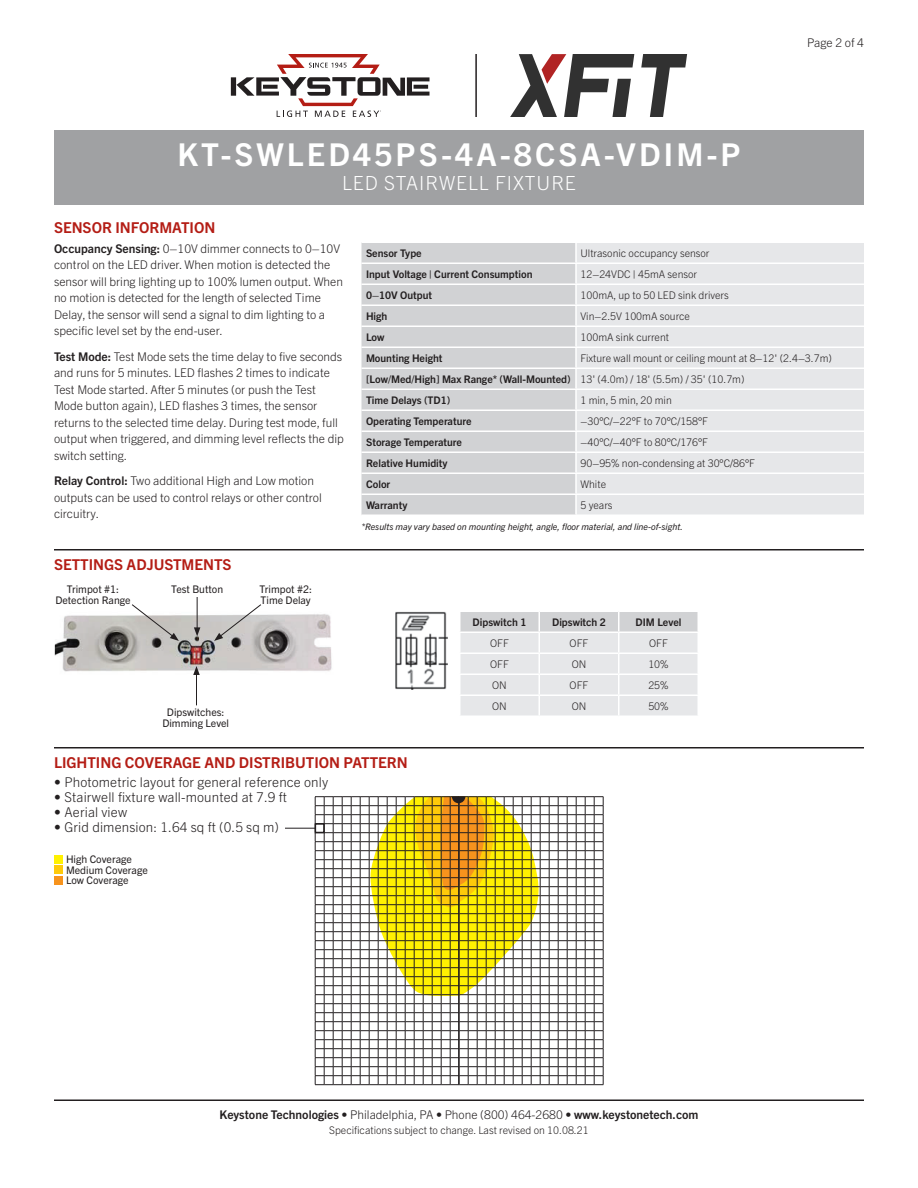
<style>
.page{position:relative;width:918px;height:1188px;background:#fff}
.page>*{position:absolute;margin:0;border:0;box-sizing:border-box;transform-origin:0 0}
.t1{font:700 31.5px "Trade Gothic Next LT Pro";letter-spacing:.1em;color:#fff}
.SubTitle{font:300 19.5px "Trade Gothic Next LT Pro";letter-spacing:.05em;color:#fff}
.Heading_01{font:700 15px "Trade Gothic Next LT Pro";color:#b41d15}
.t2{font:300 13.5px "Trade Gothic Next LT Pro";letter-spacing:.01em;color:#231f20}
.Heading_01-2{font:300 12px/16.5px "Trade Gothic Next LT Pro";color:#231f20}
.t3{font:700 12px "Trade Gothic Next LT Pro";color:#231f20}
.Page{font:300 12px "Trade Gothic Next LT Pro";color:#231f20}
.Rev{font:300 10.5px "Trade Gothic Next LT Pro";color:#231f20}
.Table_Header{font:700 10.5px "Trade Gothic Next LT Pro";color:#231f20}
.Art_Callout{font:10.5px "Trade Gothic Next LT Pro";color:#231f20}
.Art_Callout_Left{font:10.5px "Trade Gothic Next LT Pro";color:#231f20}
.Table_Text{font:300 10.5px "Trade Gothic Next LT Pro";color:#231f20}
.Table_Footnote{font:italic 9px "Trade Gothic Next LT Pro";color:#231f20}
.s1{font-weight:700}
.s2{font-weight:300}
</style>
<div class="page">
<hr style="left:54px;top:1100px;width:810px;height:1px;background:#231f20">
<div style="left:362px;top:243px;width:213px;height:271px;background:#d1d2d4"></div>
<div style="left:577px;top:243px;width:287px;height:271px;background:#e6e7e9"></div>
<hr style="left:362px;top:262px;width:214px;height:2px;background:#fff">
<hr style="left:362px;top:284px;width:214px;height:1px;background:#fff">
<hr style="left:362px;top:304px;width:214px;height:2px;background:#fff">
<hr style="left:362px;top:326px;width:214px;height:1px;background:#fff">
<hr style="left:362px;top:346px;width:214px;height:2px;background:#fff">
<hr style="left:362px;top:368px;width:214px;height:1px;background:#fff">
<hr style="left:362px;top:388px;width:214px;height:2px;background:#fff">
<hr style="left:362px;top:410px;width:214px;height:1px;background:#fff">
<hr style="left:362px;top:430px;width:214px;height:2px;background:#fff">
<hr style="left:362px;top:452px;width:214px;height:1px;background:#fff">
<hr style="left:362px;top:472px;width:214px;height:2px;background:#fff">
<hr style="left:362px;top:494px;width:214px;height:1px;background:#fff">
<svg style="left:575px;top:243px;width:1px;height:19px"></svg>
<svg style="left:575px;top:285px;width:1px;height:19px"></svg>
<svg style="left:575px;top:327px;width:1px;height:19px"></svg>
<svg style="left:575px;top:369px;width:1px;height:19px"></svg>
<svg style="left:575px;top:411px;width:1px;height:19px"></svg>
<svg style="left:575px;top:453px;width:1px;height:19px"></svg>
<svg style="left:575px;top:495px;width:1px;height:19px"></svg>
<hr style="left:576px;top:262px;width:288px;height:2px;background:#fff">
<hr style="left:576px;top:284px;width:288px;height:1px;background:#fff">
<hr style="left:576px;top:304px;width:288px;height:2px;background:#fff">
<hr style="left:576px;top:326px;width:288px;height:1px;background:#fff">
<hr style="left:576px;top:346px;width:288px;height:2px;background:#fff">
<hr style="left:576px;top:368px;width:288px;height:1px;background:#fff">
<hr style="left:576px;top:388px;width:288px;height:2px;background:#fff">
<hr style="left:576px;top:410px;width:288px;height:1px;background:#fff">
<hr style="left:576px;top:430px;width:288px;height:2px;background:#fff">
<hr style="left:576px;top:452px;width:288px;height:1px;background:#fff">
<hr style="left:576px;top:472px;width:288px;height:2px;background:#fff">
<hr style="left:576px;top:494px;width:288px;height:1px;background:#fff">
<hr style="left:54px;top:549px;width:810px;height:1px;background:#231f20">
<hr style="left:54px;top:747px;width:810px;height:1px;background:#231f20">
<img style="left:395px;top:611px;width:53px;height:79px">
<svg style="left:460px;top:612px;width:238px;height:104px;background:#e4e4e6"></svg>
<div style="left:54px;top:130px;width:810px;height:75px;background:#a0a1a3"></div>
<hr style="left:475px;top:54px;width:2px;height:63px;background:#231f20">
<svg style="left:510px;top:54px;width:177px;height:63px"></svg>
<svg style="left:231px;top:54px;width:199px;height:63px"></svg>
<img style="left:55px;top:612px;width:277px;height:60px">
<svg style="left:132px;top:604px;width:47px;height:37px"></svg>
<svg style="left:214px;top:604px;width:47px;height:37px"></svg>
<hr style="left:197px;top:597px;width:1px;height:33px;background:#231f20">
<svg style="left:193px;top:627px;width:7px;height:15px"></svg>
<hr style="left:196px;top:673px;width:1px;height:32px;background:#231f20">
<svg style="left:193px;top:666px;width:7px;height:9px"></svg>
<div style="left:54px;top:855px;width:9px;height:9px;background:#fff101"></div>
<div style="left:54px;top:876px;width:9px;height:9px;background:#f7931d"></div>
<div style="left:54px;top:866px;width:9px;height:8px;background:#feca0a"></div>
<svg style="left:315px;top:796px;width:289px;height:289px"></svg>
<div style="left:315px;top:823px;width:10px;height:10px;border:2px solid #231f20"></div>
<hr style="left:285px;top:828px;width:30px;height:1px;background:#231f20">
<p class="t1" style="left:178px;top:133px;width:564px">KT-SWLED45PS-4A-8CSA-VDIM-P</p>
<p class="SubTitle" style="left:342px;top:169px;width:235px">LED STAIRWELL FIXTURE</p>
<p class="Page" style="left:807px;top:34px;width:58px">Page 2 of 4</p>
<p class="Heading_01" style="left:54px;top:218px;width:163px">SENSOR INFORMATION</p>
<p class="Heading_01-2" style="left:54px;top:240px;width:291px"><span class="s1">Occupancy Sensing:</span> 0–10V dimmer connects to 0–10V control on the LED driver. When motion is detected the sensor will bring lighting up to 100% lumen output. When no motion is detected for the length of selected Time Delay, the sensor will send a signal to dim lighting to a specific level set by the end-user.</p>
<p class="Heading_01-2" style="left:54px;top:348px;width:291px"><span class="s1">Test Mode:</span> Test Mode sets the time delay to five seconds and runs for 5 minutes. LED flashes 2 times to indicate Test Mode started. After 5 minutes (or push the Test Mode button again), LED flashes 3 times, the sensor returns to the selected time delay. During test mode, full output when triggered, and dimming level reflects the dip switch setting.</p>
<p class="Heading_01-2" style="left:54px;top:472px;width:269px"><span class="s1">Relay Control:</span> Two additional High and Low motion outputs can be used to control relays or other control circuitry.</p>
<p class="Heading_01" style="left:54px;top:554px;width:179px">SETTINGS ADJUSTMENTS</p>
<p class="Art_Callout" style="left:67px;top:582px;width:54px">Trimpot #1:</p>
<p class="Art_Callout" style="left:55px;top:592px;width:77px">Detection Range</p>
<p class="Art_Callout" style="left:171px;top:582px;width:53px">Test Button</p>
<p class="Art_Callout" style="left:259px;top:582px;width:54px">Trimpot #2:</p>
<p class="Art_Callout" style="left:261px;top:592px;width:52px">Time Delay</p>
<p class="Art_Callout" style="left:167px;top:705px;width:59px">Dipswitches:</p>
<p class="Art_Callout" style="left:162px;top:715px;width:68px">Dimming Level</p>
<p class="Table_Header" style="left:366px;top:246px;width:57px">Sensor Type</p>
<p class="Rev" style="left:580px;top:246px;width:131px">Ultrasonic occupancy sensor</p>
<p class="Table_Header" style="left:366px;top:267px;width:168px">Input Voltage | Current Consumption</p>
<p class="Rev" style="left:580px;top:267px;width:118px">12–24VDC | 45mA sensor</p>
<p class="Table_Header" style="left:366px;top:288px;width:68px">0–10V Output</p>
<p class="Rev" style="left:580px;top:288px;width:150px">100mA, up to 50 LED sink drivers</p>
<p class="Table_Header" style="left:366px;top:309px;width:23px">High</p>
<p class="Rev" style="left:580px;top:309px;width:111px">Vin–2.5V 100mA source</p>
<p class="Table_Header" style="left:366px;top:330px;width:20px">Low</p>
<p class="Rev" style="left:580px;top:330px;width:90px">100mA sink current</p>
<p class="Table_Header" style="left:366px;top:351px;width:78px">Mounting Height</p>
<p class="Rev" style="left:580px;top:351px;width:253px">Fixture wall mount or ceiling mount at 8–12' (2.4–3.7m)</p>
<p class="Table_Header" style="left:366px;top:372px;width:206px">[Low/Med/High] Max Range* (Wall-Mounted)</p>
<p class="Rev" style="left:580px;top:372px;width:166px">13' (4.0m) / 18' (5.5m) / 35' (10.7m)</p>
<p class="Table_Header" style="left:366px;top:393px;width:86px">Time Delays (TD1)</p>
<p class="Rev" style="left:580px;top:393px;width:93px">1 min, 5 min, 20 min</p>
<p class="Table_Header" style="left:366px;top:414px;width:107px">Operating Temperature</p>
<p class="Rev" style="left:580px;top:414px;width:129px">–30°C/–22°F to 70°C/158°F</p>
<p class="Table_Header" style="left:366px;top:435px;width:98px">Storage Temperature</p>
<p class="Rev" style="left:580px;top:435px;width:129px">–40°C/–40°F to 80°C/176°F</p>
<p class="Table_Header" style="left:366px;top:456px;width:83px">Relative Humidity</p>
<p class="Rev" style="left:580px;top:456px;width:176px">90–95% non-condensing at 30°C/86°F</p>
<p class="Table_Header" style="left:366px;top:477px;width:26px">Color</p>
<p class="Rev" style="left:580px;top:477px;width:27px">White</p>
<p class="Table_Header" style="left:366px;top:498px;width:43px">Warranty</p>
<p class="Rev" style="left:580px;top:498px;width:34px">5 years</p>
<p class="Table_Footnote" style="left:362px;top:520px;width:323px">*Results may vary based on mounting height, angle, floor material, and line-of-sight.</p>
<p class="Table_Header" style="left:473px;top:615px;width:55px">Dipswitch 1</p>
<p class="Table_Header" style="left:552px;top:615px;width:55px">Dipswitch 2</p>
<p class="Table_Header" style="left:636px;top:615px;width:47px">DIM Level</p>
<p class="Table_Text" style="left:490px;top:636px;width:20px">OFF</p>
<p class="Table_Text" style="left:570px;top:636px;width:20px">OFF</p>
<p class="Table_Text" style="left:649px;top:636px;width:20px">OFF</p>
<p class="Table_Text" style="left:490px;top:657px;width:20px">OFF</p>
<p class="Table_Text" style="left:572px;top:657px;width:16px">ON</p>
<p class="Table_Text" style="left:648px;top:657px;width:22px">10%</p>
<p class="Table_Text" style="left:492px;top:678px;width:16px">ON</p>
<p class="Table_Text" style="left:570px;top:678px;width:20px">OFF</p>
<p class="Table_Text" style="left:648px;top:678px;width:22px">25%</p>
<p class="Table_Text" style="left:492px;top:699px;width:16px">ON</p>
<p class="Table_Text" style="left:572px;top:699px;width:16px">ON</p>
<p class="Table_Text" style="left:648px;top:699px;width:22px">50%</p>
<p class="Heading_01" style="left:54px;top:752px;width:355px">LIGHTING COVERAGE AND DISTRIBUTION PATTERN</p>
<p class="t2" style="left:54px;top:773px;width:276px">• Photometric layout for general reference only</p>
<p class="t2" style="left:54px;top:788px;width:235px">• Stairwell fixture wall-mounted at 7.9 ft</p>
<p class="t2" style="left:54px;top:803px;width:75px">• Aerial view</p>
<p class="t2" style="left:54px;top:818px;width:227px">• Grid dimension: 1.64 sq ft (0.5 sq m)</p>
<p class="Art_Callout_Left" style="left:66px;top:852px;width:67px">High Coverage</p>
<p class="Art_Callout_Left" style="left:66px;top:862px;width:83px">Medium Coverage</p>
<p class="Art_Callout_Left" style="left:66px;top:873px;width:64px">Low Coverage</p>
<p class="t3" style="left:220px;top:1107px;width:480px">Keystone Technologies <span class="s2">• Philadelphia, PA • Phone (800) 464-2680 •</span> www.keystonetech.com</p>
<p class="Rev" style="left:329px;top:1123px;width:261px">Specifications subject to change. Last revised on 10.08.21</p>
</div>
